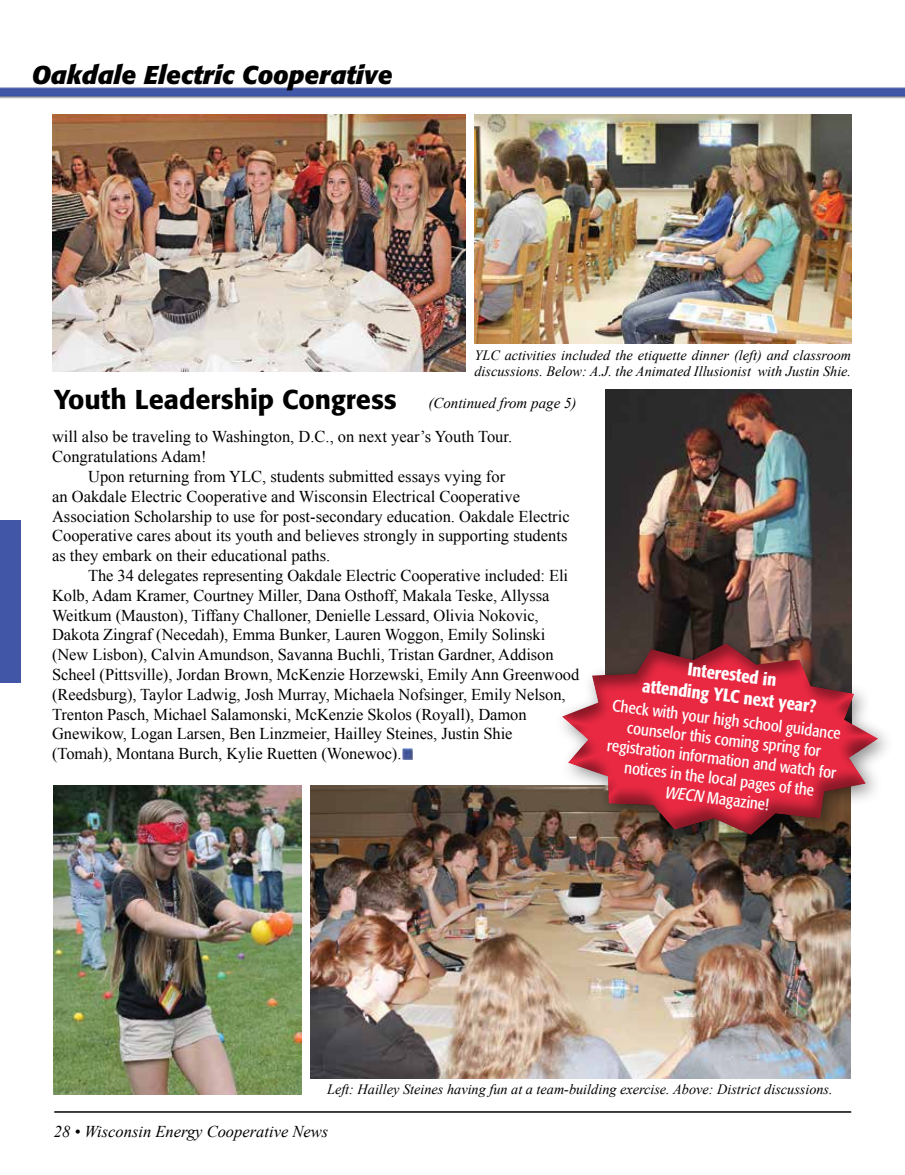
<style>
.page{position:relative;width:905px;height:1175px;background:#fff}
.page>*{position:absolute;margin:0;border:0;box-sizing:border-box;transform-origin:0 0}
.t1{font:500 27px "Formata";color:#000}
.t2{font:italic 700 25.5px "Formata";color:#000}
.t3{font:500 condensed 18px/21.6px "Formata";color:#fff;text-align:center}
.t4{font:16.5px/19.8px "Times New Roman";letter-spacing:-.005em;color:#000}
.t5{font:condensed 16.5px/19.8px "Formata";color:#fff;text-align:center}
.t6{font:italic 16.5px "Times New Roman";color:#000}
.t7{font:italic 14.25px/16.5px "Times New Roman";color:#000}
.s1{font-family:"Times New Roman";font-weight:400;font-style:italic;font-size:15px}
.s2{font-style:italic}
</style>
<div class="page">
<img style="left:605px;top:390px;width:246px;height:240px">
<img style="left:310px;top:785px;width:540px;height:293px">
<div style="left:553px;top:634px;width:342px;height:219px;background:#000;opacity:.45"></div>
<svg style="left:553px;top:630px;width:332px;height:214px;background:#ba515b"></svg>
<img style="left:0;top:87px;width:904px;height:35px">
<div style="left:0;top:520px;width:20px;height:162px;background:#4156a6"></div>
<hr style="left:54px;top:1111px;width:797px;height:1px;background:#000">
<img style="left:52px;top:114px;width:413px;height:257px">
<img style="left:474px;top:114px;width:377px;height:229px">
<img style="left:54px;top:785px;width:247px;height:309px">
<svg style="left:402px;top:748px;width:11px;height:11px"></svg>
<h2 class="t2" style="left:32px;top:59px;width:362px">Oakdale Electric Cooperative</h2>
<p class="t7" style="left:474px;top:346px;width:378px">YLC activities included the etiquette dinner (left) and classroom discussions. Below: A.J. the Animated Illusionist with Justin Shie.</p>
<h1 class="t1" style="left:54px;top:382px;width:524px">Youth Leadership Congress <span class="s1">(Continued from page 5)</span></h1>
<p class="t4" style="left:52px;top:426px;width:461px">will also be traveling to Washington, D.C., on next year’s Youth Tour.<br>Congratulations Adam!</p>
<p class="t4" style="left:52px;top:466px;width:519px;text-indent:36px">Upon returning from YLC, students submitted essays vying for<br>an Oakdale Electric Cooperative and Wisconsin Electrical Cooperative Association Scholarship to use for post-secondary education. Oakdale Electric Cooperative cares about its youth and believes strongly in supporting students as they embark on their educational paths.</p>
<p class="t4" style="left:52px;top:565px;width:528px;text-indent:36px">The 34 delegates representing Oakdale Electric Cooperative included: Eli Kolb, Adam Kramer, Courtney Miller, Dana Osthoff, Makala Teske, Allyssa Weitkum (Mauston), Tiffany Challoner, Denielle Lessard, Olivia Nokovic, Dakota Zingraf (Necedah), Emma Bunker, Lauren Woggon, Emily Solinski (New Lisbon), Calvin Amundson, Savanna Buchli, Tristan Gardner, Addison Scheel (Pittsville), Jordan Brown, McKenzie Horzewski, Emily Ann Greenwood (Reedsburg), Taylor Ladwig, Josh Murray, Michaela Nofsinger, Emily Nelson, Trenton Pasch, Michael Salamonski, McKenzie Skolos (Royall), Damon Gnewikow, Logan Larsen, Ben Linzmeier, Hailley Steines, Justin Shie<br>(Tomah), Montana Burch, Kylie Ruetten (Wonewoc).</p>
<p class="t3" style="left:646px;top:653px;width:176px;rotate:7deg">Interested in<br>attending YLC next year?</p>
<p class="t5" style="left:613px;top:695px;width:232px;rotate:7deg">Check with your high school guidance counselor this coming spring for registration information and watch for notices in the local pages of the<br><span class="s2">WECN</span> Magazine!</p>
<p class="t7" style="left:327px;top:1081px;width:507px">Left: Hailley Steines having fun at a team-building exercise. Above: District discussions.</p>
<p class="t6" style="left:54px;top:1120px;width:276px">28 • Wisconsin Energy Cooperative News</p>
</div>
